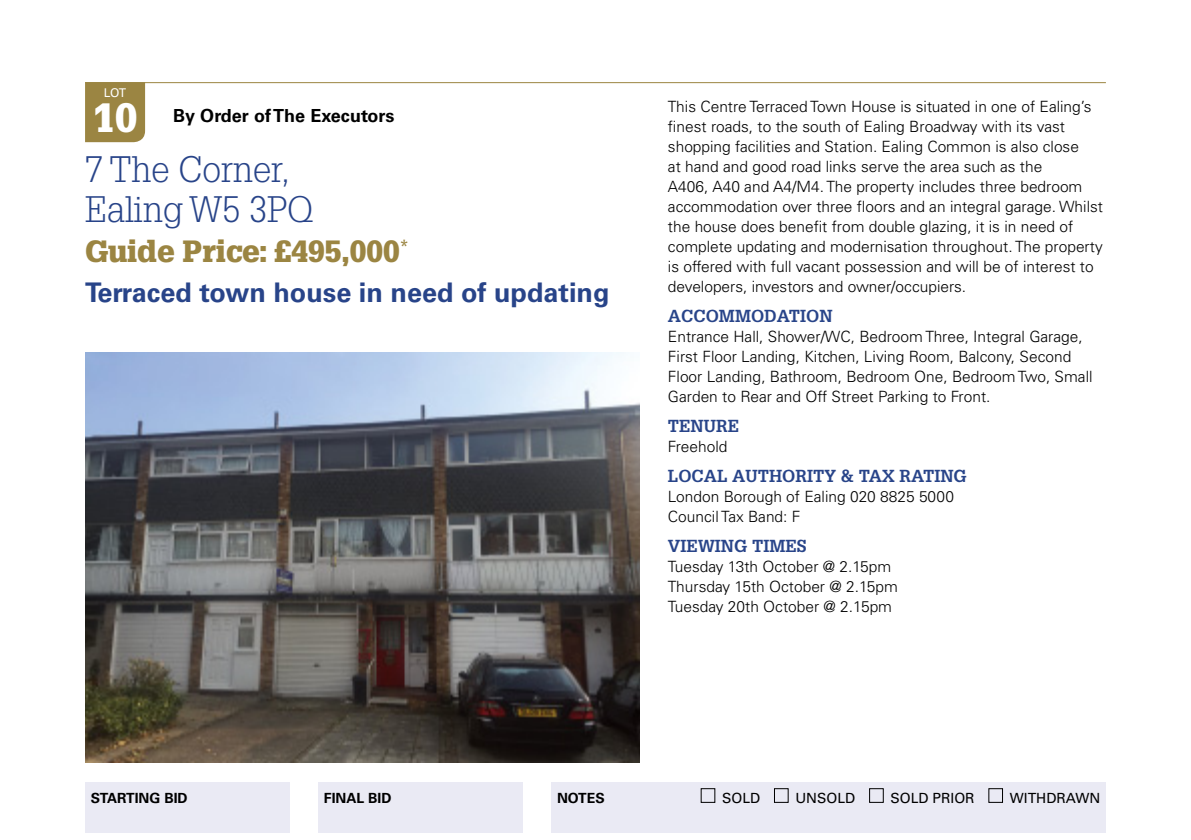
<style>
.page{position:relative;width:1191px;height:840px;background:#fff}
.page>*{position:absolute;margin:0;border:0;box-sizing:border-box;transform-origin:0 0}
.t1{font:900 40px "Glypha LT Std";color:#fff}
.t2{font:300 36px/40px "Glypha LT Std";color:#284489}
.t3{font:900 30px "Glypha LT Std";color:#9b8542}
.t4{font:700 27px "Univers LT Std";color:#284489}
.t5{font:700 18px "Univers LT Std";color:#000}
.t6{font:700 17px "Glypha LT Std";color:#284489}
.t7{font:300 15.6px/20px "Univers LT Std";color:#000}
.t8{font:14px "Univers LT Std";color:#000}
.t9{font:700 14px "Univers LT Std";color:#000}
.t10{font:12px "Univers LT Std";color:#fff}
</style>
<div class="page">
<hr style="left:85px;top:82px;width:1021px;height:1px;background:#9b8542">
<img style="left:85px;top:352px;width:554px;height:410px">
<div style="left:85px;top:782px;width:205px;height:50px;background:#eaeaf4"></div>
<div style="left:318px;top:782px;width:205px;height:50px;background:#eaeaf4"></div>
<div style="left:551px;top:782px;width:555px;height:50px;background:#eaeaf4"></div>
<svg style="left:700px;top:788px;width:15px;height:14px"></svg>
<svg style="left:774px;top:788px;width:14px;height:14px"></svg>
<svg style="left:869px;top:788px;width:14px;height:14px"></svg>
<svg style="left:988px;top:788px;width:15px;height:14px"></svg>
<div style="left:85px;top:83px;width:60px;height:59px;background:#9b8542"></div>
<p class="t10" style="left:104px;top:85px;width:24px">LOT</p>
<h1 class="t1" style="left:93px;top:95px;width:46px">10</h1>
<p class="t5" style="left:173px;top:109px;width:223px">By Order of The Executors</p>
<h2 class="t2" style="left:85px;top:152px;width:230px">7 The Corner,<br>Ealing W5 3PQ</h2>
<h3 class="t3" style="left:85px;top:234px;width:325px">Guide Price: £495,000<sup>*</sup></h3>
<h3 class="t4" style="left:85px;top:282px;width:526px">Terraced town house in need of updating</h3>
<p class="t7" style="left:668px;top:98px;width:436px">This Centre Terraced Town House is situated in one of Ealing’s finest roads, to the south of Ealing Broadway with its vast shopping facilities and Station. Ealing Common is also close<br>at hand and good road links serve the area such as the<br>A406, A40 and A4/M4. The property includes three bedroom accommodation over three floors and an integral garage. Whilst the house does benefit from double glazing, it is in need of complete updating and modernisation throughout. The property is offered with full vacant possession and will be of interest to developers, investors and owner/occupiers.</p>
<p class="t6" style="left:668px;top:310px;width:166px">ACCOMMODATION</p>
<p class="t7" style="left:668px;top:328px;width:426px">Entrance Hall, Shower/WC, Bedroom Three, Integral Garage, First Floor Landing, Kitchen, Living Room, Balcony, Second Floor Landing, Bathroom, Bedroom One, Bedroom Two, Small Garden to Rear and Off Street Parking to Front.</p>
<p class="t6" style="left:668px;top:420px;width:73px">TENURE</p>
<p class="t7" style="left:668px;top:438px;width:61px">Freehold</p>
<p class="t6" style="left:668px;top:470px;width:300px">LOCAL AUTHORITY &amp; TAX RATING</p>
<p class="t7" style="left:668px;top:488px;width:288px">London Borough of Ealing 020 8825 5000<br>Council Tax Band: F</p>
<p class="t6" style="left:668px;top:540px;width:140px">VIEWING TIMES</p>
<p class="t7" style="left:668px;top:558px;width:231px">Tuesday 13th October @ 2.15pm<br>Thursday 15th October @ 2.15pm<br>Tuesday 20th October @ 2.15pm</p>
<p class="t9" style="left:91px;top:792px;width:98px">STARTING BID</p>
<p class="t9" style="left:324px;top:792px;width:69px">FINAL BID</p>
<p class="t9" style="left:557px;top:792px;width:49px">NOTES</p>
<p class="t8" style="left:722px;top:789px;width:40px">SOLD</p>
<p class="t8" style="left:795px;top:789px;width:61px">UNSOLD</p>
<p class="t8" style="left:890px;top:789px;width:86px">SOLD PRIOR</p>
<p class="t8" style="left:1009px;top:789px;width:92px">WITHDRAWN</p>
</div>
